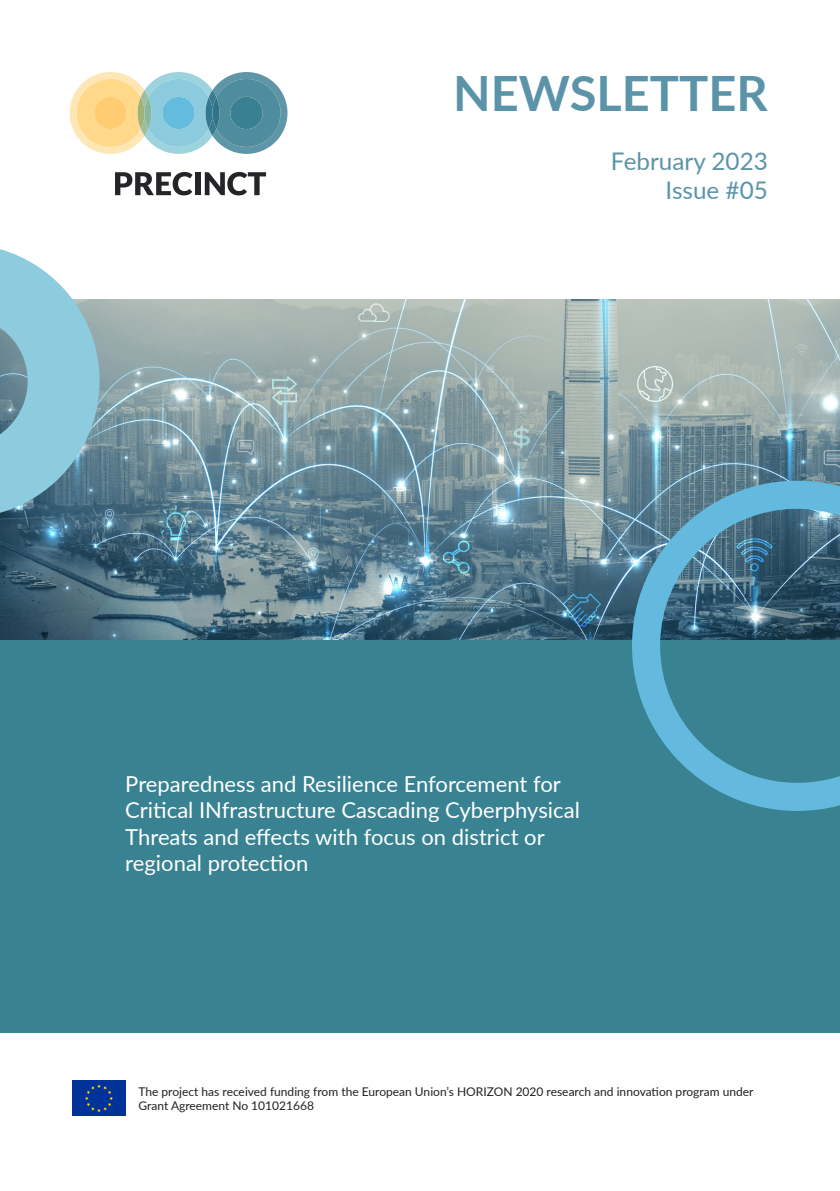
<style>
.page{position:relative;width:840px;height:1191px;background:#fff}
.page>*{position:absolute;margin:0;border:0;box-sizing:border-box;transform-origin:0 0}
.t1{font:700 48.8px "Lato";color:#5b94a8}
.t2{font:24.2px "Lato";color:#5b94a8}
.t3{font:22px/26.4px "Lato";color:#fff}
.t4{font:12px/14.4px "Lato";color:#231f20}
</style>
<div class="page">
<svg style="left:70px;top:72px;width:217px;height:82px"></svg>
<svg style="left:212px;top:97px;width:7px;height:32px"></svg>
<div style="left:230px;top:97px;width:32px;height:32px;background:#398192;border-radius:50%"></div>
<svg style="left:115px;top:172px;width:77px;height:23px"></svg>
<div style="left:195px;top:172px;width:5px;height:23px;background:#232528"></div>
<svg style="left:205px;top:172px;width:61px;height:23px"></svg>
<img style="left:72px;top:1080px;width:53px;height:35px">
<img style="left:0;top:299px;width:839px;height:341px">
<svg style="left:0;top:249px;width:99px;height:269px;background:#8cbdcd"></svg>
<div style="left:0;top:640px;width:839px;height:393px;background:#388291"></div>
<svg style="left:631px;top:481px;width:208px;height:330px"></svg>
<p class="t1" style="left:453px;top:58px;width:316px">NEWSLETTER</p>
<p class="t2" style="left:610px;top:143px;width:158px">February 2023</p>
<p class="t2" style="left:665px;top:172px;width:104px">Issue #05</p>
<p class="t3" style="left:125px;top:769px;width:456px">Preparedness and Resilience Enforcement for Critical INfrastructure Cascading Cyberphysical Threats and effects with focus on district or regional protection</p>
<p class="t4" style="left:138px;top:1083px;width:616px">The project has received funding from the European Union’s HORIZON 2020 research and innovation program under<br>Grant Agreement No 101021668</p>
</div>
